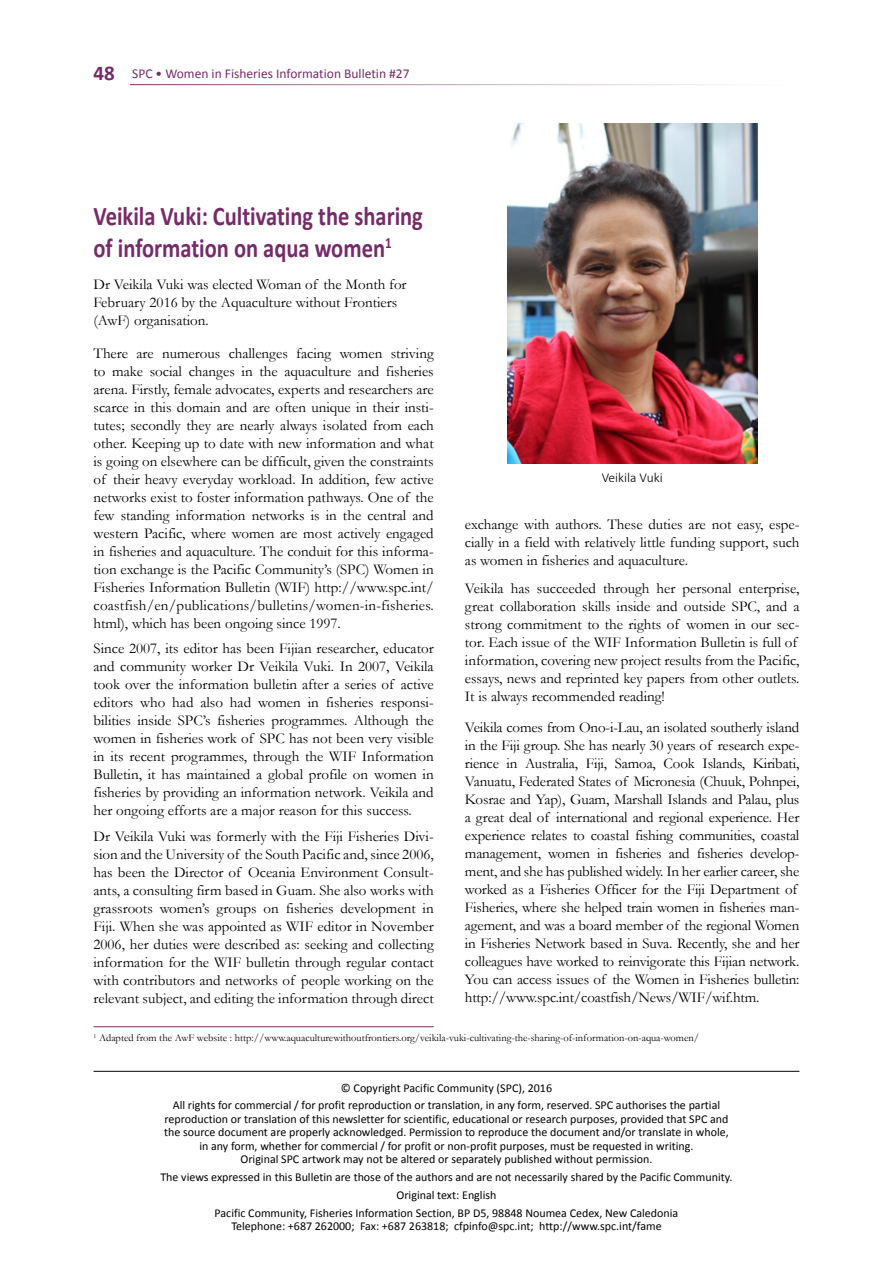
<style>
.page{position:relative;width:893px;height:1263px;background:#fff}
.page>*{position:absolute;margin:0;border:0;box-sizing:border-box;transform-origin:0 0}
.t1{font:700 27px/31.5px "Calibri";color:#762b68;scale:.83 1}
.t2{font:15px/18px "Garamond";letter-spacing:-.01em;color:#000;text-align:justify}
.t3{font:13.5px "Calibri";color:#762b68}
.t4{font:300 13.5px "Calibri";color:#000}
.t5{font:12px/17.7px "Calibri";color:#000;text-align:center}
.t6{font:10.5px "Garamond";color:#000}
.s1{font-weight:700;font-size:21px}
</style>
<div class="page">
<img style="left:507px;top:123px;width:250px;height:340px">
<hr style="left:94px;top:1071px;width:705px;height:1px;background:#000">
<hr style="left:94px;top:1026px;width:340px;height:1px;background:#762b68">
<p class="t3" style="left:94px;top:65px;width:318px"><span class="s1">48</span> SPC • Women in Fisheries Information Bulletin #27</p>
<h1 class="t1" style="left:94px;top:200px;width:398px">Veikila Vuki: Cultivating the sharing of information on aqua women<sup>1</sup></h1>
<p class="t2" style="left:94px;top:275px;width:315px;text-align:left">Dr Veikila Vuki was elected Woman of the Month for<br>February 2016 by the Aquaculture without Frontiers (AwF) organisation.</p>
<p class="t2" style="left:94px;top:344px;width:342px">There are numerous challenges facing women striving to make social changes in the aquaculture and fisheries arena. Firstly, female advocates, experts and researchers are scarce in this domain and are often unique in their insti&shy;tutes; secondly they are nearly always isolated from each other. Keeping up to date with new information and what is going on elsewhere can be difficult, given the constraints of their heavy everyday workload. In addition, few active networks exist to foster information pathways. One of the few standing information networks is in the central and western Pacific, where women are most actively engaged in fisheries and aquaculture. The conduit for this informa&shy;tion exchange is the Pacific Community’s (SPC) Women in Fisheries Information Bulletin (WIF) http://www.spc.int/ coastfish/en/publications/bulletins/women-in-fisheries. html), which has been ongoing since 1997.</p>
<p class="t2" style="left:94px;top:639px;width:342px">Since 2007, its editor has been Fijian researcher, educator and community worker Dr Veikila Vuki. In 2007, Veikila took over the information bulletin after a series of active editors who had also had women in fisheries responsi&shy;bilities inside SPC’s fisheries programmes. Although the women in fisheries work of SPC has not been very visible in its recent programmes, through the WIF Information Bulletin, it has maintained a global profile on women in fisheries by providing an information network. Veikila and her ongoing efforts are a major reason for this success.</p>
<p class="t2" style="left:94px;top:827px;width:342px">Dr Veikila Vuki was formerly with the Fiji Fisheries Divi&shy;sion and the University of the South Pacific and, since 2006, has been the Director of Oceania Environment Consult&shy;ants, a consulting firm based in Guam. She also works with grassroots women’s groups on fisheries development in Fiji. When she was appointed as WIF editor in November 2006, her duties were described as: seeking and collecting information for the WIF bulletin through regular contact with contributors and networks of people working on the relevant subject, and editing the information through direct</p>
<p class="t4" style="left:602px;top:469px;width:62px">Veikila Vuki</p>
<p class="t2" style="left:465px;top:515px;width:336px">exchange with authors. These duties are not easy, espe&shy;cially in a field with relatively little funding support, such as women in fisheries and aquaculture.</p>
<p class="t2" style="left:465px;top:579px;width:336px;text-align:left">Veikila has succeeded through her personal enterprise, great collaboration skills inside and outside SPC, and a strong commitment to the rights of women in our sec&shy;tor. Each issue of the WIF Information Bulletin is full of information, covering new project results from the Pacific, essays, news and reprinted key papers from other outlets.<br>It is always recommended reading!</p>
<p class="t2" style="left:465px;top:718px;width:336px;text-align:left">Veikila comes from Ono-i-Lau, an isolated southerly island in the Fiji group. She has nearly 30 years of research expe&shy;rience in Australia, Fiji, Samoa, Cook Islands, Kiribati, Vanuatu, Federated States of Micronesia (Chuuk, Pohnpei, Kosrae and Yap), Guam, Marshall Islands and Palau, plus a great deal of international and regional experience. Her experience relates to coastal fishing communities, coastal management, women in fisheries and fisheries develop&shy;ment, and she has published widely. In her earlier career, she worked as a Fisheries Officer for the Fiji Department of Fisheries, where she helped train women in fisheries man&shy;agement, and was a board member of the regional Women in Fisheries Network based in Suva. Recently, she and her colleagues have worked to reinvigorate this Fijian network.<br>You can access issues of the Women in Fisheries bulletin: http://www.spc.int/coastfish/News/WIF/wif.htm.</p>
<p class="t6" style="left:94px;top:1032px;width:607px"><sup>1</sup> Adapted from the AwF website : http://www.aquaculturewithoutfrontiers.org/veikila-vuki-cultivating-the-sharing-of-information-on-aqua-women/</p>
<p class="t5" style="left:173px;top:1079px;width:549px">© Copyright Pacific Community (SPC), 2016<br>All rights for commercial / for profit reproduction or translation, in any form, reserved. SPC authorises the partial</p>
<p class="t5" style="left:164px;top:1112px;width:566px;line-height:13.5px">reproduction or translation of this newsletter for scientific, educational or research purposes, provided that SPC and the source document are properly acknowledged. Permission to reproduce the document and/or translate in whole, in any form, whether for commercial / for profit or non-profit purposes, must be requested in writing.<br>Original SPC artwork may not be altered or separately published without permission.</p>
<p class="t5" style="left:160px;top:1168px;width:574px">The views expressed in this Bulletin are those of the authors and are not necessarily shared by the Pacific Community.<br>Original text: English<br>Pacific Community, Fisheries Information Section, BP D5, 98848 Noumea Cedex, New Caledonia</p>
<p class="t5" style="left:231px;top:1217px;width:432px">Telephone: +687 262000; Fax: +687 263818; cfpinfo@spc.int; http://www.spc.int/fame</p>
</div>
